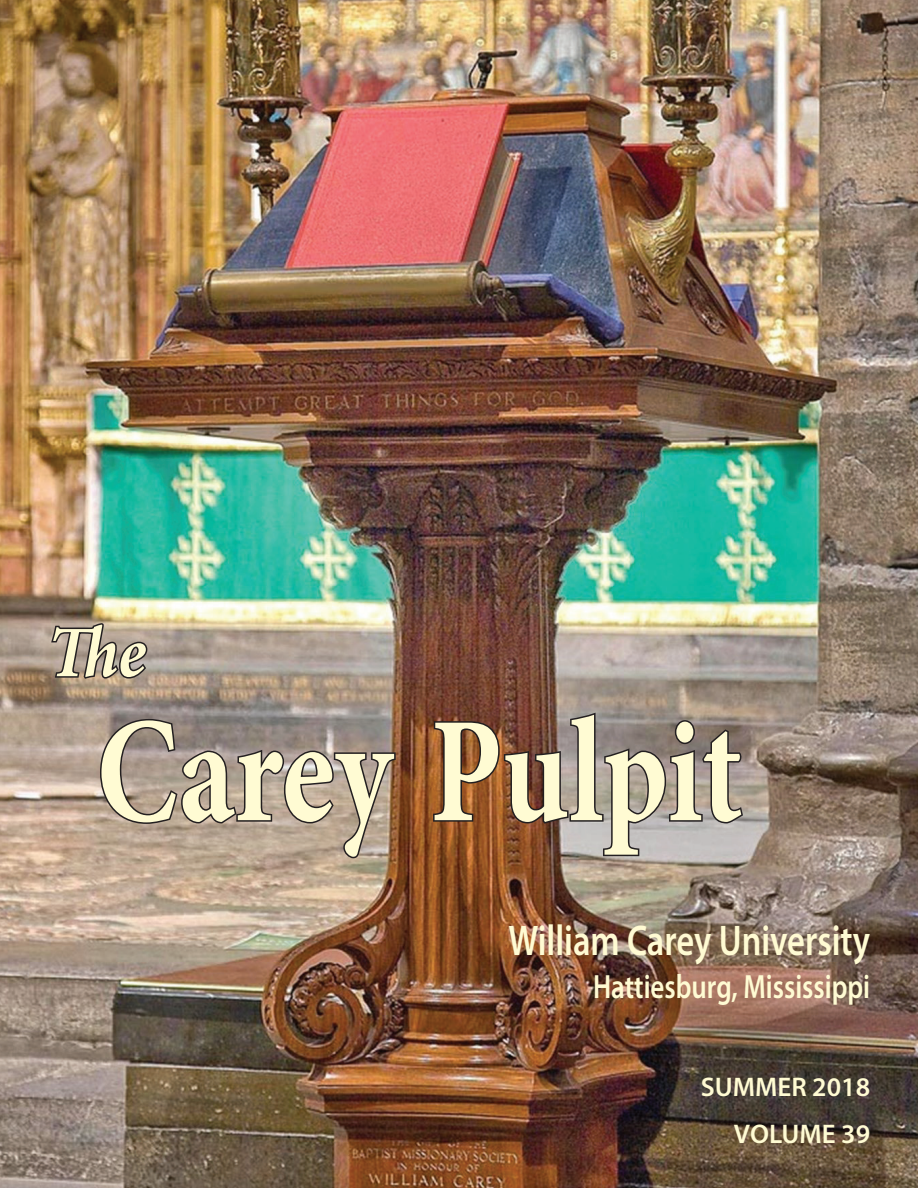
<style>
.page{position:relative;width:918px;height:1188px;background:#fff}
.page>*{position:absolute;margin:0;border:0;box-sizing:border-box;transform-origin:0 0}
.t1{font:700 150px "Minion Pro";letter-spacing:-.005em;color:#fffbd3;scale:.8 1}
.t2{font:italic 700 72.6px "Minion Pro";color:#fffbd3;scale:.91 1}
.t3{font:600 43.2px "Myriad Pro";color:#fffbd3;scale:.8 1}
.t4{font:600 33.75px "Myriad Pro";color:#fffbd3;scale:.8 1}
.t5{font:600 27px/47.4px "Myriad Pro";color:#fffbd3;text-align:right}
</style>
<div class="page">
<img style="left:0;top:0;width:918px;height:1188px">
<svg style="left:49px;top:622px;width:100px;height:59px;background:#8a7d72"></svg>
<svg style="left:98px;top:717px;width:299px;height:143px;background:#9d8e81"></svg>
<img style="left:432px;top:710px;width:313px;height:148px">
<h2 class="t2" style="left:48px;top:601px;width:109px">The</h2>
<h1 class="t1" style="left:97px;top:667px;width:809px">Carey Pulpit</h1>
<p class="t3" style="left:508px;top:916px;width:454px">William Carey University</p>
<p class="t4" style="left:593px;top:968px;width:348px">Hattiesburg, Mississippi</p>
<p class="t5" style="left:701px;top:1063px;width:171px">SUMMER 2018<br>VOLUME 39</p>
</div>
